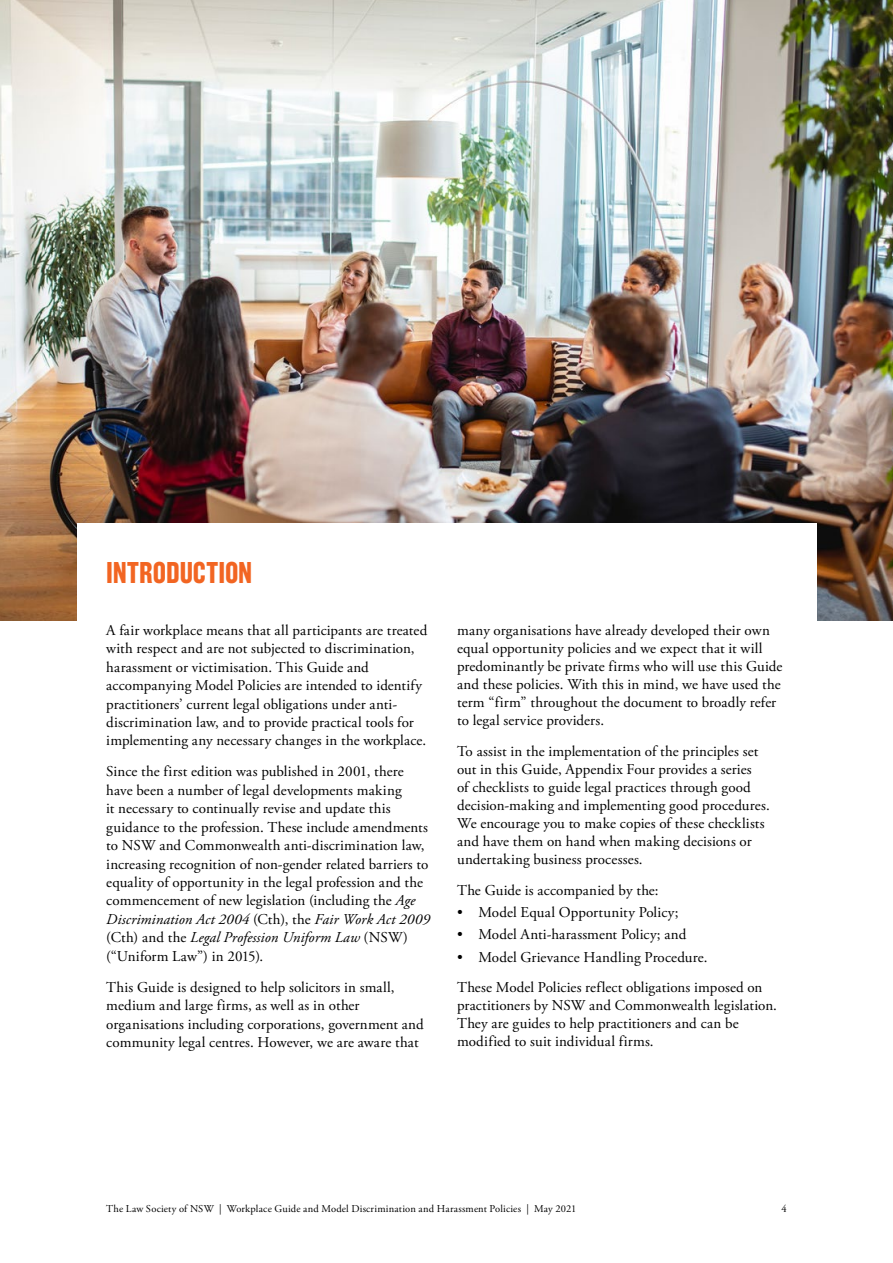
<style>
.page{position:relative;width:893px;height:1263px;background:#fff}
.page>*{position:absolute;margin:0;border:0;box-sizing:border-box;transform-origin:0 0}
.t1{font:700 30px "Grotzec Head Condensed";color:#f26522}
.t2{font:15px/18.5px "Adobe Garamond Pro";letter-spacing:.01em;color:#000}
.t3{font:10.5px "Adobe Garamond Pro";letter-spacing:.02em;color:#000}
.s1{font-style:italic}
</style>
<div class="page">
<img style="left:0;top:0;width:893px;height:621px">
<div style="left:77px;top:523px;width:739px;height:119px;background:#fff"></div>
<h1 class="t1" style="left:106px;top:555px;width:148px">INTRODUCTION</h1>
<p class="t2" style="left:106px;top:621px;width:322px">A fair workplace means that all participants are treated with respect and are not subjected to discrimination, harassment or victimisation. This Guide and accompanying Model Policies are intended to identify practitioners’ current legal obligations under anti&shy;discrimination law, and to provide practical tools for implementing any necessary changes in the workplace.</p>
<p class="t2" style="left:106px;top:763px;width:325px">Since the first edition was published in 2001, there have been a number of legal developments making<br>it necessary to continually revise and update this guidance to the profession. These include amendments to NSW and Commonwealth anti-discrimination law, increasing recognition of non-gender related barriers to equality of opportunity in the legal profession and the commencement of new legislation (including the <span class="s1">Age Discrimination Act 2004</span> (Cth), the <span class="s1">Fair Work Act 2009 </span>(Cth) and the <span class="s1">Legal Profession Uniform Law</span> (NSW) (“Uniform Law”) in 2015).</p>
<p class="t2" style="left:106px;top:978px;width:319px">This Guide is designed to help solicitors in small, medium and large firms, as well as in other organisations including corporations, government and community legal centres. However, we are aware that</p>
<p class="t2" style="left:457px;top:622px;width:327px;line-height:18px">many organisations have already developed their own equal opportunity policies and we expect that it will predominantly be private firms who will use this Guide and these policies. With this in mind, we have used the term “firm” throughout the document to broadly refer to legal service providers.</p>
<p class="t2" style="left:457px;top:742px;width:314px;line-height:18px">To assist in the implementation of the principles set out in this Guide, Appendix Four provides a series<br>of checklists to guide legal practices through good decision-making and implementing good procedures.<br>We encourage you to make copies of these checklists and have them on hand when making decisions or undertaking business processes.</p>
<p class="t2" style="left:457px;top:881px;width:203px">The Guide is accompanied by the:</p>
<p class="t2" style="left:457px;top:903px;width:223px">• Model Equal Opportunity Policy;</p>
<p class="t2" style="left:457px;top:926px;width:231px">• Model Anti-harassment Policy; and</p>
<p class="t2" style="left:457px;top:942px;width:307px;line-height:30.8px">• Model Grievance Handling Procedure.<br>These Model Policies reflect obligations imposed on</p>
<p class="t2" style="left:457px;top:997px;width:321px;line-height:18px">practitioners by NSW and Commonwealth legislation.<br>They are guides to help practitioners and can be modified to suit individual firms.</p>
<p class="t3" style="left:106px;top:1202px;width:472px">The Law Society of NSW | Workplace Guide and Model Discrimination and Harassment Policies | May 2021</p>
<p class="t3" style="left:781px;top:1202px;width:7px">4</p>
</div>
